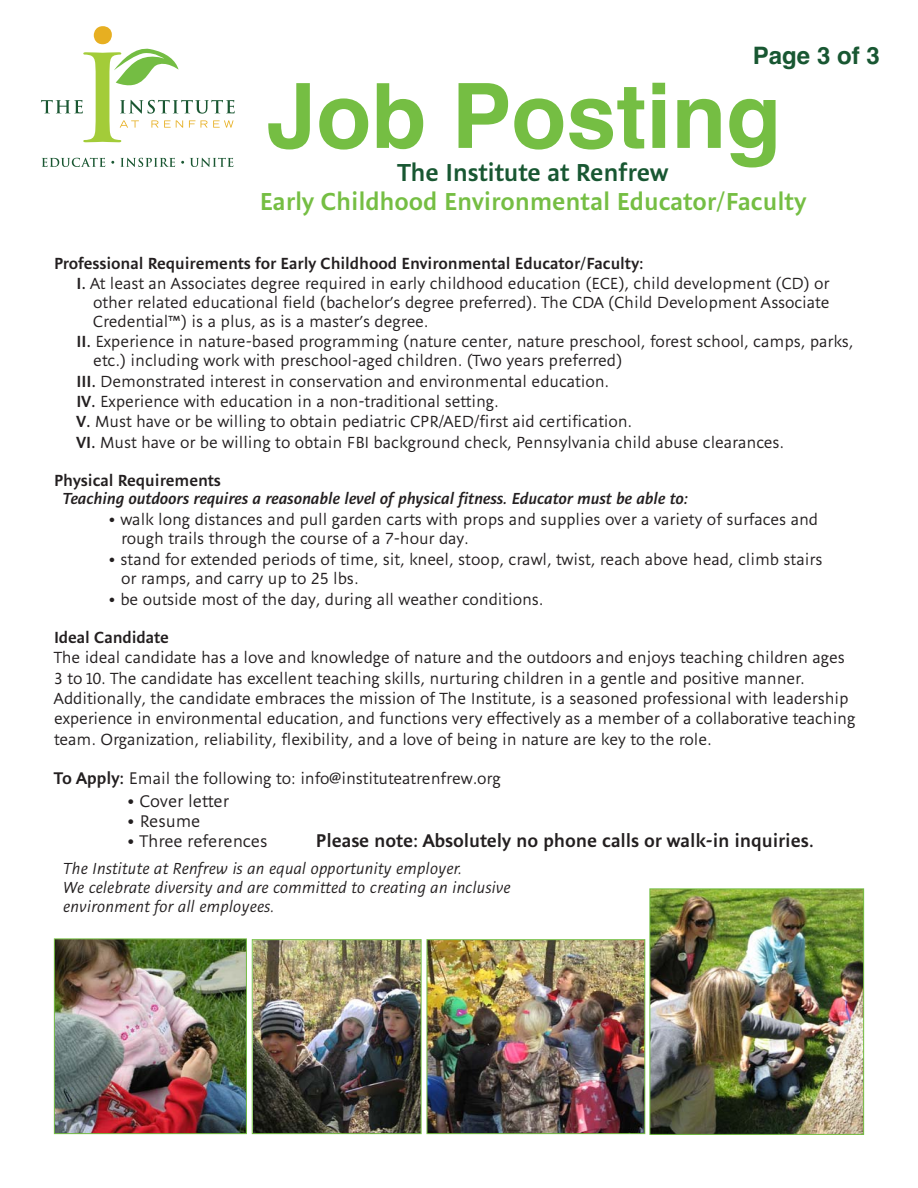
<style>
.page{position:relative;width:918px;height:1188px;background:#fff}
.page>*{position:absolute;margin:0;border:0;box-sizing:border-box;transform-origin:0 0}
.t1{font:700 90px "Helvetica";color:#75be43}
.t2{font:500 24px "Alinea Sans";color:#75be43}
.t3{font:500 24px "Alinea Sans";color:#185732}
.t4{font:700 24px "Helvetica";color:#185732}
.t5{font:500 18px "Alinea Sans";color:#231f20}
.t6{font:16.5px "Alinea Sans";color:#231f20}
.t7{font:15.75px/20.4px "Alinea Sans";color:#231f20}
.t8{font:italic 15.75px/18.9px "Alinea Sans";color:#231f20}
.t9{font:italic 500 15.75px "Alinea Sans";color:#231f20}
.t10{font:500 15.75px "Alinea Sans";color:#231f20}
.s1{font-weight:500}
.s2{font-weight:500;font-size:16.5px}
.s3{font-size:16.5px}
</style>
<div class="page">
<div style="left:94px;top:26px;width:18px;height:18px;background:#e7af21;border-radius:50%"></div>
<svg style="left:41px;top:48px;width:194px;height:94px"></svg>
<svg style="left:42px;top:158px;width:63px;height:9px"></svg>
<svg style="left:120px;top:158px;width:55px;height:9px"></svg>
<svg style="left:190px;top:158px;width:43px;height:9px"></svg>
<img style="left:651px;top:890px;width:211px;height:243px">
<div style="left:649px;top:888px;width:215px;height:247px;border:1px solid #75be43"></div>
<img style="left:429px;top:941px;width:214px;height:191px">
<div style="left:427px;top:939px;width:218px;height:195px;border:1px solid #75be43"></div>
<img style="left:254px;top:941px;width:166px;height:191px">
<div style="left:252px;top:939px;width:170px;height:195px;border:1px solid #75be43"></div>
<img style="left:56px;top:941px;width:189px;height:191px">
<div style="left:54px;top:939px;width:193px;height:195px;border:1px solid #75be43"></div>
<h2 class="t4" style="left:753px;top:42px;width:128px">Page 3 of 3</h2>
<h1 class="t1" style="left:266px;top:64px;width:517px">Job Posting</h1>
<h2 class="t3" style="left:398px;top:163px;width:272px">The Institute at Renfrew</h2>
<h2 class="t2" style="left:260px;top:191px;width:548px">Early Childhood Environmental Educator/Faculty</h2>
<p class="t7" style="left:77px;top:253px;width:754px;text-indent:-23px"><span class="s1">Professional Requirements for Early Childhood Environmental Educator/Faculty:<br>I.</span> At least an Associates degree required in early childhood education (ECE), child development (CD) or</p>
<p class="t7" style="left:93px;top:293px;width:738px;line-height:18.9px">other related educational field (bachelor’s degree preferred). The CDA (Child Development Associate<br>Credential™) is a plus, as is a master’s degree.</p>
<p class="t7" style="left:93px;top:332px;width:762px;line-height:18.9px;text-indent:-17px"><span class="s1">II.</span> Experience in nature-based programming (nature center, nature preschool, forest school, camps, parks, etc.) including work with preschool-aged children. (Two years preferred)</p>
<p class="t7" style="left:77px;top:371px;width:709px"><span class="s1">III.</span> Demonstrated interest in conservation and environmental education.<br><span class="s1">IV.</span> Experience with education in a non-traditional setting.<br><span class="s1">V.</span> Must have or be willing to obtain pediatric CPR/AED/first aid certification.<br><span class="s1">VI.</span> Must have or be willing to obtain FBI background check, Pennsylvania child abuse clearances.</p>
<p class="t10" style="left:54px;top:473px;width:168px">Physical Requirements</p>
<p class="t9" style="left:63px;top:492px;width:627px">Teaching outdoors requires a reasonable level of physical fitness. Educator must be able to:</p>
<p class="t7" style="left:121px;top:511px;width:698px;line-height:18.8px;text-indent:-13px">• walk long distances and pull garden carts with props and supplies over a variety of surfaces and rough trails through the course of a 7-hour day.</p>
<p class="t7" style="left:121px;top:550px;width:703px;line-height:18.8px;text-indent:-13px">• stand for extended periods of time, sit, kneel, stoop, crawl, twist, reach above head, climb stairs or ramps, and carry up to 25 lbs.</p>
<p class="t7" style="left:108px;top:589px;width:437px">• be outside most of the day, during all weather conditions.</p>
<p class="t10" style="left:54px;top:631px;width:116px">Ideal Candidate</p>
<p class="t7" style="left:54px;top:648px;width:803px">The ideal candidate has a love and knowledge of nature and the outdoors and enjoys teaching children ages 3 to 10. The candidate has excellent teaching skills, nurturing children in a gentle and positive manner.<br>Additionally, the candidate embraces the mission of The Institute, is a seasoned professional with leadership experience in environmental education, and functions very effectively as a member of a collaborative teaching team. Organization, reliability, flexibility, and a love of being in nature are key to the role.</p>
<p class="t7" style="left:54px;top:768px;width:448px"><span class="s2">To Apply:</span> <span class="s3">E</span>mail the following to: info@instituteatrenfrew.org</p>
<p class="t6" style="left:127px;top:792px;width:103px">• Cover letter</p>
<p class="t6" style="left:127px;top:812px;width:75px">• Resume</p>
<p class="t6" style="left:127px;top:831px;width:142px">• Three references</p>
<p class="t8" style="left:63px;top:860px;width:449px">The Institute at Renfrew is an equal opportunity employer.<br>We celebrate diversity and are committed to creating an inclusive environment for all employees.</p>
<p class="t5" style="left:316px;top:833px;width:499px">Please note: Absolutely no phone calls or walk-in inquiries.</p>
</div>
